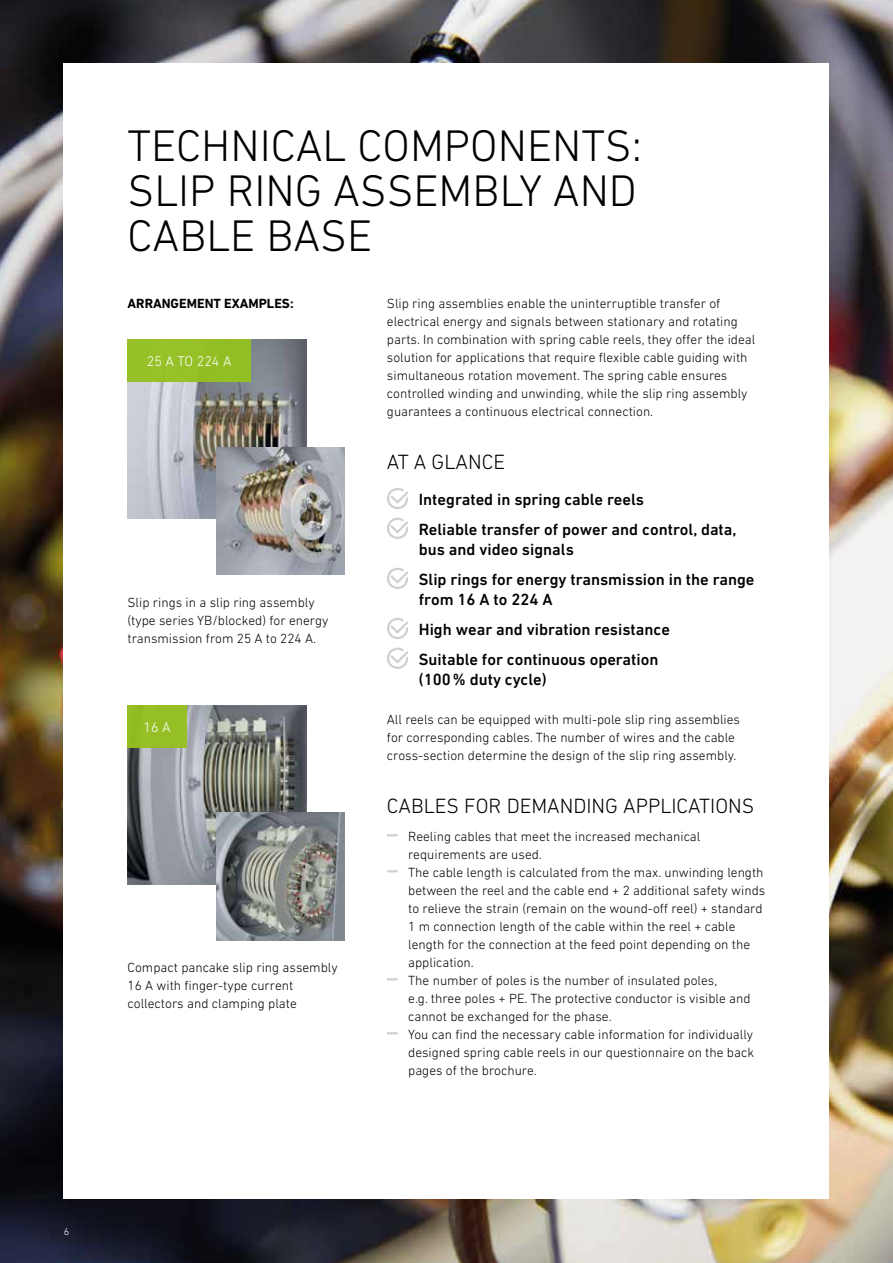
<style>
.page{position:relative;width:893px;height:1263px;background:#fff}
.page>*{position:absolute;margin:0;border:0;box-sizing:border-box;transform-origin:0 0}
.t1{font:300 45px/45px "DIN Next LT Pro";color:#000;text-align:justify}
.t2{font:300 21px "DIN Next LT Pro";color:#000}
.t3{font:500 16.5px/29.8px "DIN Next LT Pro";color:#000}
.t4{font:300 14.25px "DIN Next LT Pro";color:#fff}
.t5{font:300 13.5px/18px "DIN Next LT Pro";color:#000}
.t6{font:700 13.5px "DIN Next LT Pro";color:#000}
.t7{font:300 10.5px "DIN Next LT Pro";color:#fff}
</style>
<div class="page">
<img style="left:0;top:0;width:893px;height:1263px">
<div style="left:64px;top:64px;width:765px;height:1135px;background:#fff"></div>
<svg style="left:387px;top:489px;width:22px;height:20px"></svg>
<svg style="left:387px;top:519px;width:22px;height:20px"></svg>
<svg style="left:387px;top:569px;width:22px;height:20px"></svg>
<svg style="left:387px;top:619px;width:22px;height:20px"></svg>
<svg style="left:387px;top:649px;width:22px;height:20px"></svg>
<svg style="left:388px;top:834px;width:9px;height:2px"></svg>
<svg style="left:388px;top:870px;width:9px;height:2px"></svg>
<svg style="left:388px;top:978px;width:9px;height:2px"></svg>
<svg style="left:388px;top:1032px;width:9px;height:2px"></svg>
<img style="left:128px;top:340px;width:178px;height:178px">
<img style="left:128px;top:705px;width:178px;height:179px">
<img style="left:217px;top:447px;width:127px;height:128px">
<img style="left:217px;top:813px;width:127px;height:127px">
<div style="left:128px;top:340px;width:123px;height:42px;background:#97c128"></div>
<div style="left:128px;top:705px;width:59px;height:43px;background:#95c11f"></div>
<h1 class="t1" style="left:128px;top:123px;width:516px">TECHNICAL COMPONENTS:<br>SLIP RING ASSEMBLY AND CABLE BASE</h1>
<p class="t6" style="left:128px;top:295px;width:168px">ARRANGEMENT EXAMPLES:</p>
<p class="t4" style="left:147px;top:353px;width:86px">25 A TO 224 A</p>
<p class="t5" style="left:128px;top:593px;width:202px">Slip rings in a slip ring assembly (type series YB/blocked) for energy transmission from 25 A to 224 A.</p>
<p class="t4" style="left:144px;top:719px;width:29px">16 A</p>
<p class="t5" style="left:128px;top:958px;width:212px">Compact pancake slip ring assembly<br>16 A with finger-type current collectors and clamping plate</p>
<p class="t5" style="left:387px;top:294px;width:370px">Slip ring assemblies enable the uninterruptible transfer of electrical energy and signals between stationary and rotating parts. In combination with spring cable reels, they offer the ideal solution for applications that require flexible cable guiding with simultaneous rotation movement. The spring cable ensures controlled winding and unwinding, while the slip ring assembly guarantees a continuous electrical connection.</p>
<h2 class="t2" style="left:387px;top:449px;width:120px">AT A GLANCE</h2>
<p class="t3" style="left:419px;top:484px;width:319px">Integrated in spring cable reels<br>Reliable transfer of power and control, data,</p>
<p class="t3" style="left:419px;top:534px;width:337px">bus and video signals<br>Slip rings for energy transmission in the range</p>
<p class="t3" style="left:419px;top:584px;width:253px">from 16 A to 224 A<br>High wear and vibration resistance<br>Suitable for continuous operation</p>
<p class="t3" style="left:419px;top:664px;width:129px">(100% duty cycle)</p>
<p class="t5" style="left:387px;top:710px;width:355px">All reels can be equipped with multi-pole slip ring assemblies for corresponding cables. The number of wires and the cable cross-section determine the design of the slip ring assembly.</p>
<h2 class="t2" style="left:387px;top:794px;width:369px">CABLES FOR DEMANDING APPLICATIONS</h2>
<p class="t5" style="left:408px;top:827px;width:359px">Reeling cables that meet the increased mechanical requirements are used.<br>The cable length is calculated from the max. unwinding length between the reel and the cable end + 2 additional safety winds to relieve the strain (remain on the wound-off reel) + standard 1 m connection length of the cable within the reel + cable length for the connection at the feed point depending on the application.<br>The number of poles is the number of insulated poles,<br>e.g. three poles + PE. The protective conductor is visible and cannot be exchanged for the phase.<br>You can find the necessary cable information for individually designed spring cable reels in our questionnaire on the back pages of the brochure.</p>
<p class="t7" style="left:64px;top:1225px;width:7px">6</p>
</div>
